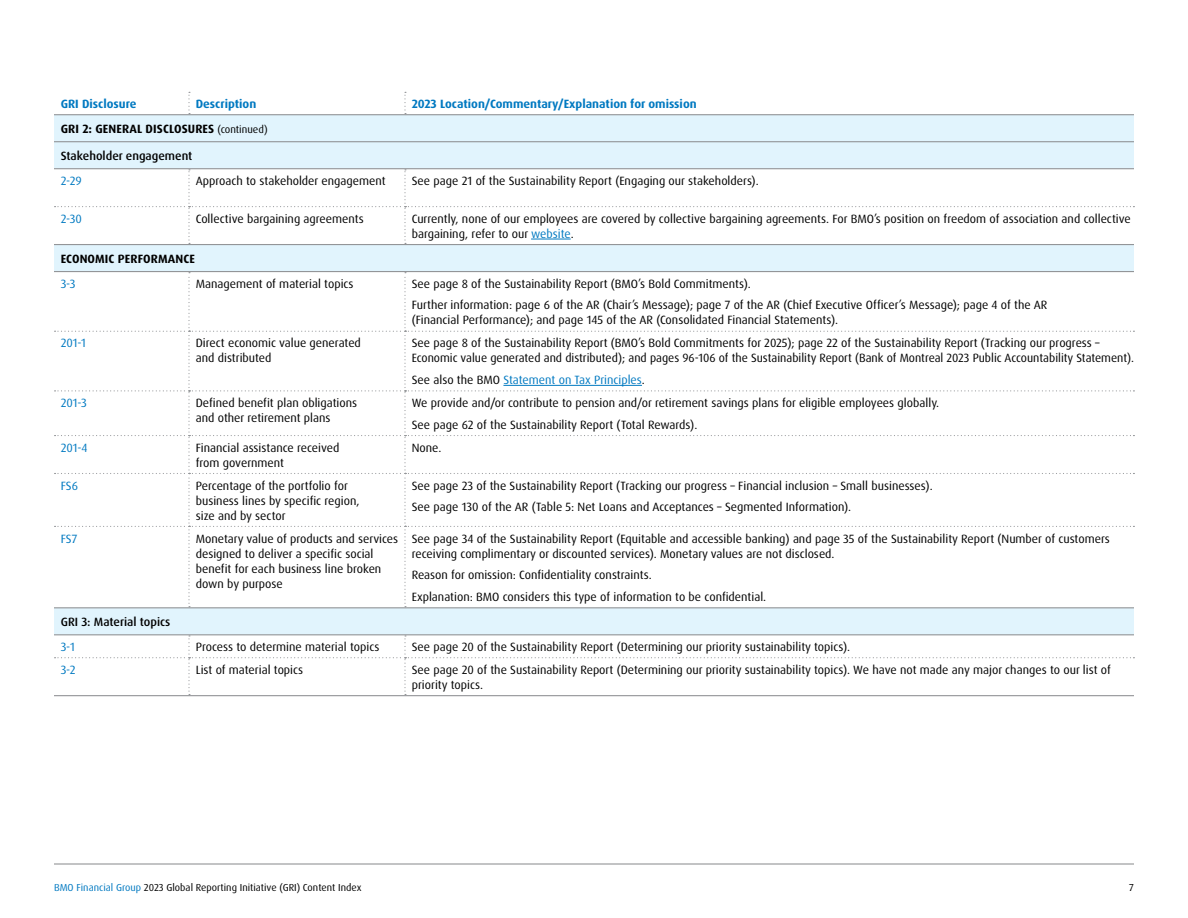
<style>
.page{position:relative;width:1188px;height:918px;background:#fff}
.page>*{position:absolute;margin:0;border:0;box-sizing:border-box;transform-origin:0 0}
.Main_Body{font:12px/15px "Dax Pro";color:#000}
.GRI_SASB_Running_Table_Header{font:700 12px "Dax Pro";color:#0079c1}
.GRI_SASB_First_Level_Head__caps{font:700 12px "Dax Pro";letter-spacing:.01em;color:#000}
.GRI_SASB_Second_Level_Head__med{font:500 12px "Dax Pro";color:#000}
.GRI_SASB_Table_Disclosure_Code{font:12px "Dax Pro";color:#0079c1}
.Main_Body-2{font:12px "Dax Pro";color:#0079c1}
.t1{font:10.2px "Dax Pro";color:#000}
.s1{font-weight:400;font-size:10.5px}
.s2{color:#0079c1}
.s3{color:#000}
</style>
<div class="page">
<hr style="left:54px;top:863px;width:1080px;height:2px;background:#939598">
<div style="left:54px;top:115px;width:1080px;height:519px;background:#e1f4fd"></div>
<hr style="left:54px;top:114px;width:135px;height:1px;background:#939598">
<hr style="left:189px;top:114px;width:216px;height:1px;background:#939598">
<hr style="left:405px;top:114px;width:729px;height:1px;background:#939598">
<svg style="left:188px;top:92px;width:2px;height:22px"></svg>
<svg style="left:404px;top:92px;width:2px;height:22px"></svg>
<hr style="left:54px;top:141px;width:135px;height:1px;background:#939598">
<hr style="left:189px;top:141px;width:216px;height:1px;background:#939598">
<hr style="left:405px;top:141px;width:729px;height:1px;background:#939598">
<hr style="left:54px;top:607px;width:135px;height:1px;background:#939598">
<hr style="left:189px;top:607px;width:216px;height:1px;background:#939598">
<hr style="left:405px;top:607px;width:729px;height:1px;background:#939598">
<hr style="left:54px;top:244px;width:135px;height:1px;background:#939598">
<hr style="left:189px;top:244px;width:216px;height:1px;background:#939598">
<hr style="left:405px;top:244px;width:729px;height:1px;background:#939598">
<hr style="left:54px;top:695px;width:135px;height:1px;background:#939598">
<hr style="left:189px;top:695px;width:216px;height:1px;background:#939598">
<hr style="left:405px;top:695px;width:729px;height:1px;background:#939598">
<hr style="left:54px;top:168px;width:135px;height:1px;background:#939598">
<hr style="left:189px;top:168px;width:216px;height:1px;background:#939598">
<hr style="left:405px;top:168px;width:729px;height:1px;background:#939598">
<hr style="left:54px;top:634px;width:135px;height:1px;background:#939598">
<hr style="left:189px;top:634px;width:216px;height:1px;background:#939598">
<hr style="left:405px;top:634px;width:729px;height:1px;background:#939598">
<svg style="left:55px;top:169px;width:1079px;height:75px"></svg>
<svg style="left:55px;top:635px;width:1079px;height:60px"></svg>
<hr style="left:54px;top:271px;width:135px;height:1px;background:#939598">
<hr style="left:189px;top:271px;width:216px;height:1px;background:#939598">
<hr style="left:405px;top:271px;width:729px;height:1px;background:#939598">
<svg style="left:55px;top:272px;width:1079px;height:335px"></svg>
<hr style="left:531px;top:239px;width:40px;height:1px;background:#0079c1">
<hr style="left:503px;top:385px;width:139px;height:1px;background:#0079c1">
<p class="GRI_SASB_Running_Table_Header" style="left:61px;top:96px;width:77px">GRI Disclosure</p>
<p class="GRI_SASB_Running_Table_Header" style="left:196px;top:96px;width:62px">Description</p>
<p class="GRI_SASB_Running_Table_Header" style="left:412px;top:96px;width:287px">2023 Location/Commentary/Explanation for omission</p>
<p class="GRI_SASB_First_Level_Head__caps" style="left:61px;top:121px;width:209px">GRI 2: GENERAL DISCLOSURES <span class="s1">(continued)</span></p>
<p class="GRI_SASB_Second_Level_Head__med" style="left:61px;top:148px;width:133px">Stakeholder engagement</p>
<p class="GRI_SASB_Table_Disclosure_Code" style="left:61px;top:173px;width:23px">2-29</p>
<p class="Main_Body" style="left:196px;top:173px;width:191px">Approach to stakeholder engagement</p>
<p class="Main_Body" style="left:412px;top:173px;width:349px">See page 21 of the Sustainability Report (Engaging our stakeholders).</p>
<p class="GRI_SASB_Table_Disclosure_Code" style="left:61px;top:211px;width:23px">2-30</p>
<p class="Main_Body" style="left:196px;top:211px;width:169px">Collective bargaining agreements</p>
<p class="Main_Body" style="left:412px;top:211px;width:721px">Currently, none of our employees are covered by collective bargaining agreements. For BMO’s position on freedom of association and collective bargaining, refer to our <span class="s2">website</span>.</p>
<p class="GRI_SASB_First_Level_Head__caps" style="left:61px;top:251px;width:136px">ECONOMIC PERFORMANCE</p>
<p class="GRI_SASB_Table_Disclosure_Code" style="left:61px;top:276px;width:16px">3-3</p>
<p class="Main_Body" style="left:196px;top:276px;width:159px">Management of material topics</p>
<p class="Main_Body" style="left:412px;top:276px;width:341px">See page 8 of the Sustainability Report (BMO’s Bold Commitments).</p>
<p class="Main_Body" style="left:412px;top:298px;width:637px">Further information: page 6 of the AR (Chair’s Message); page 7 of the AR (Chief Executive Officer’s Message); page 4 of the AR (Financial Performance); and page 145 of the AR (Consolidated Financial Statements).</p>
<p class="GRI_SASB_Table_Disclosure_Code" style="left:61px;top:336px;width:27px">201-1</p>
<p class="Main_Body" style="left:196px;top:336px;width:167px;line-height:14.2px">Direct economic value generated and distributed</p>
<p class="Main_Body" style="left:412px;top:336px;width:724px">See page 8 of the Sustainability Report (BMO’s Bold Commitments for 2025); page 22 of the Sustainability Report (Tracking our progress –<br>Economic value generated and distributed); and pages 96-106 of the Sustainability Report (Bank of Montreal 2023 Public Accountability Statement).</p>
<p class="Main_Body-2" style="left:412px;top:372px;width:235px"><span class="s3">See also the BMO</span> Statement on Tax Principles<span class="s3">.</span></p>
<p class="GRI_SASB_Table_Disclosure_Code" style="left:61px;top:395px;width:28px">201-3</p>
<p class="Main_Body" style="left:196px;top:395px;width:163px">Defined benefit plan obligations and other retirement plans</p>
<p class="Main_Body" style="left:412px;top:395px;width:529px">We provide and/or contribute to pension and/or retirement savings plans for eligible employees globally.</p>
<p class="Main_Body" style="left:412px;top:417px;width:287px">See page 62 of the Sustainability Report (Total Rewards).</p>
<p class="GRI_SASB_Table_Disclosure_Code" style="left:61px;top:440px;width:28px">201-4</p>
<p class="Main_Body" style="left:196px;top:440px;width:145px">Financial assistance received from government</p>
<p class="Main_Body" style="left:412px;top:440px;width:31px">None.</p>
<p class="GRI_SASB_Table_Disclosure_Code" style="left:61px;top:478px;width:19px">FS6</p>
<p class="Main_Body" style="left:196px;top:478px;width:165px">Percentage of the portfolio for business lines by specific region, size and by sector</p>
<p class="Main_Body" style="left:412px;top:478px;width:522px">See page 23 of the Sustainability Report (Tracking our progress – Financial inclusion – Small businesses).</p>
<p class="Main_Body" style="left:412px;top:500px;width:441px">See page 130 of the AR (Table 5: Net Loans and Acceptances – Segmented Information).</p>
<p class="GRI_SASB_Table_Disclosure_Code" style="left:61px;top:531px;width:18px">FS7</p>
<p class="Main_Body" style="left:196px;top:531px;width:204px">Monetary value of products and services designed to deliver a specific social benefit for each business line broken down by purpose</p>
<p class="Main_Body" style="left:412px;top:531px;width:700px">See page 34 of the Sustainability Report (Equitable and accessible banking) and page 35 of the Sustainability Report (Number of customers receiving complimentary or discounted services). Monetary values are not disclosed.</p>
<p class="Main_Body" style="left:412px;top:568px;width:241px">Reason for omission: Confidentiality constraints.</p>
<p class="Main_Body" style="left:412px;top:589px;width:356px">Explanation: BMO considers this type of information to be confidential.</p>
<p class="GRI_SASB_Second_Level_Head__med" style="left:61px;top:614px;width:111px">GRI 3: Material topics</p>
<p class="GRI_SASB_Table_Disclosure_Code" style="left:61px;top:639px;width:16px">3-1</p>
<p class="Main_Body" style="left:196px;top:639px;width:185px">Process to determine material topics</p>
<p class="Main_Body" style="left:412px;top:639px;width:440px">See page 20 of the Sustainability Report (Determining our priority sustainability topics).</p>
<p class="GRI_SASB_Table_Disclosure_Code" style="left:61px;top:662px;width:16px">3-2</p>
<p class="Main_Body" style="left:196px;top:662px;width:109px">List of material topics</p>
<p class="Main_Body" style="left:412px;top:662px;width:701px">See page 20 of the Sustainability Report (Determining our priority sustainability topics). We have not made any major changes to our list of priority topics.</p>
<p class="t1" style="left:54px;top:881px;width:309px"><span class="s2">BMO Financial Group</span> 2023 Global Reporting Initiative (GRI) Content Index</p>
<p class="t1" style="left:1129px;top:881px;width:6px">7</p>
</div>
